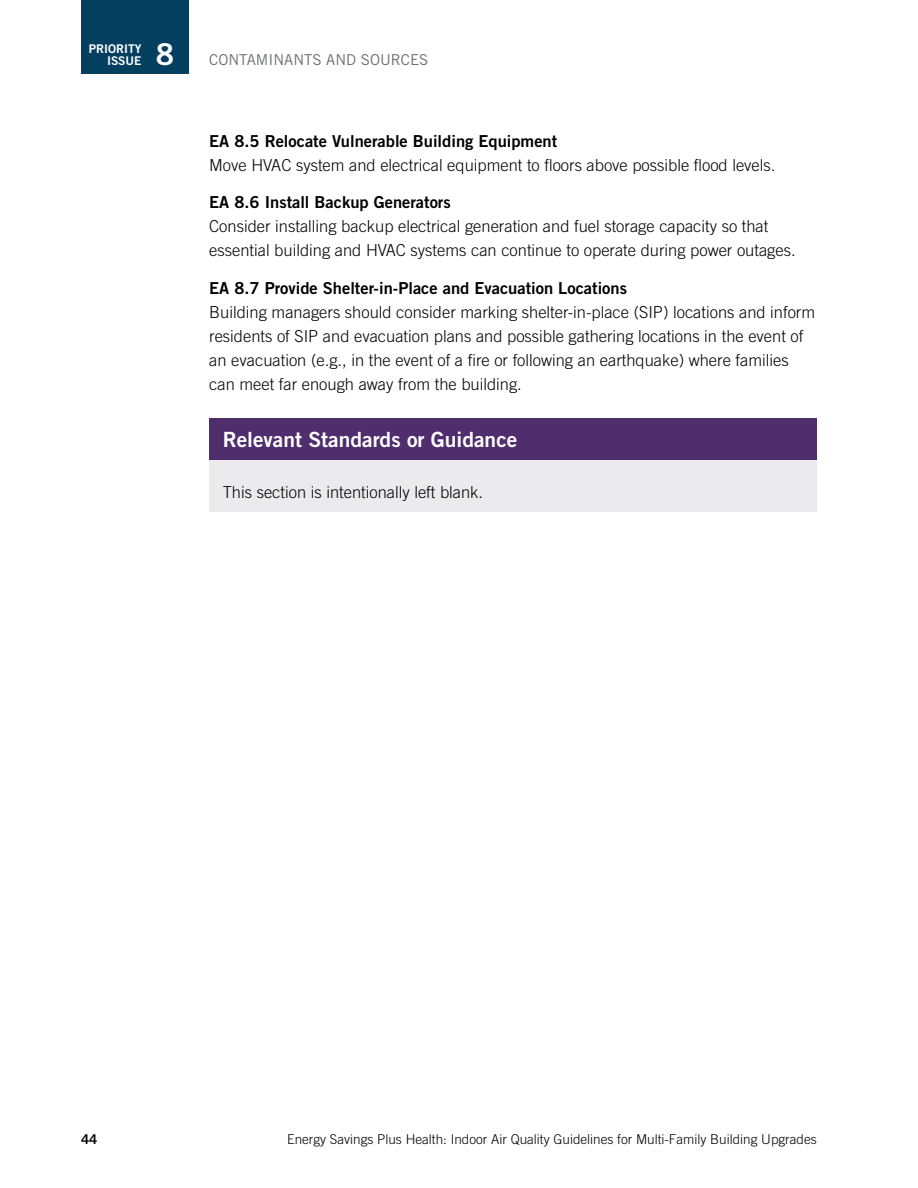
<style>
.page{position:relative;width:918px;height:1188px;background:#fff}
.page>*{position:absolute;margin:0;border:0;box-sizing:border-box;transform-origin:0 0}
.t1{font:21px "Trade Gothic LT Std Bd 2";color:#fff}
.t2{font:300 16.5px/24px "Trade Gothic LT Std";color:#000}
.t3{font:16.5px "Trade Gothic LT Std Bd 2";color:#000}
.t4{font:15px "Trade Gothic LT Std";color:#6d6e71}
.t5{font:300 13.5px "Trade Gothic LT Std";color:#000}
.t6{font:13.5px "Trade Gothic LT Std Bd 2";color:#000}
.t7{font:12px/12px "Trade Gothic LT Std Bd 2";color:#fff;text-align:right}
.s1{font-family:"Trade Gothic LT Std Bd 2";font-size:30px;color:#fff}
</style>
<div class="page">
<div style="left:81px;top:0;width:108px;height:74px;background:#053f60"></div>
<div style="left:209px;top:418px;width:608px;height:93px;background:#ebebee"></div>
<div style="left:209px;top:418px;width:608px;height:41px;background:#502d6d"></div>
<p class="t7" style="left:89px;top:42px;width:54px">PRIORITY<br>ISSUE</p>
<p class="t4" style="left:156px;top:50px;width:274px"><span class="s1">8</span> CONTAMINANTS AND SOURCES</p>
<h6 class="t3" style="left:209px;top:131px;width:350px">EA 8.5 Relocate Vulnerable Building Equipment</h6>
<p class="t2" style="left:209px;top:153px;width:568px">Move HVAC system and electrical equipment to foors above possible food levels.</p>
<h6 class="t3" style="left:209px;top:192px;width:243px">EA 8.6 Install Backup Generators</h6>
<p class="t2" style="left:209px;top:214px;width:588px">Consider installing backup electrical generation and fuel storage capacity so that essential building and HVAC systems can continue to operate during power outages.</p>
<h6 class="t3" style="left:209px;top:278px;width:419px">EA 8.7 Provide Shelter-in-Place and Evacuation Locations</h6>
<p class="t2" style="left:209px;top:300px;width:607px">Building managers should consider marking shelter-in-place (SIP) locations and inform residents of SIP and evacuation plans and possible gathering locations in the event of an evacuation (e.g., in the event of a fre or following an earthquake) where families can meet far enough away from the building.</p>
<h6 class="t1" style="left:223px;top:426px;width:296px">Relevant Standards or Guidance</h6>
<p class="t2" style="left:223px;top:480px;width:262px">This section is intentionally left blank.</p>
<p class="t6" style="left:81px;top:1131px;width:18px">44</p>
<p class="t5" style="left:287px;top:1131px;width:531px">Energy Savings Plus Health: Indoor Air Quality Guidelines for Multi-Family Building Upgrades</p>
</div>
